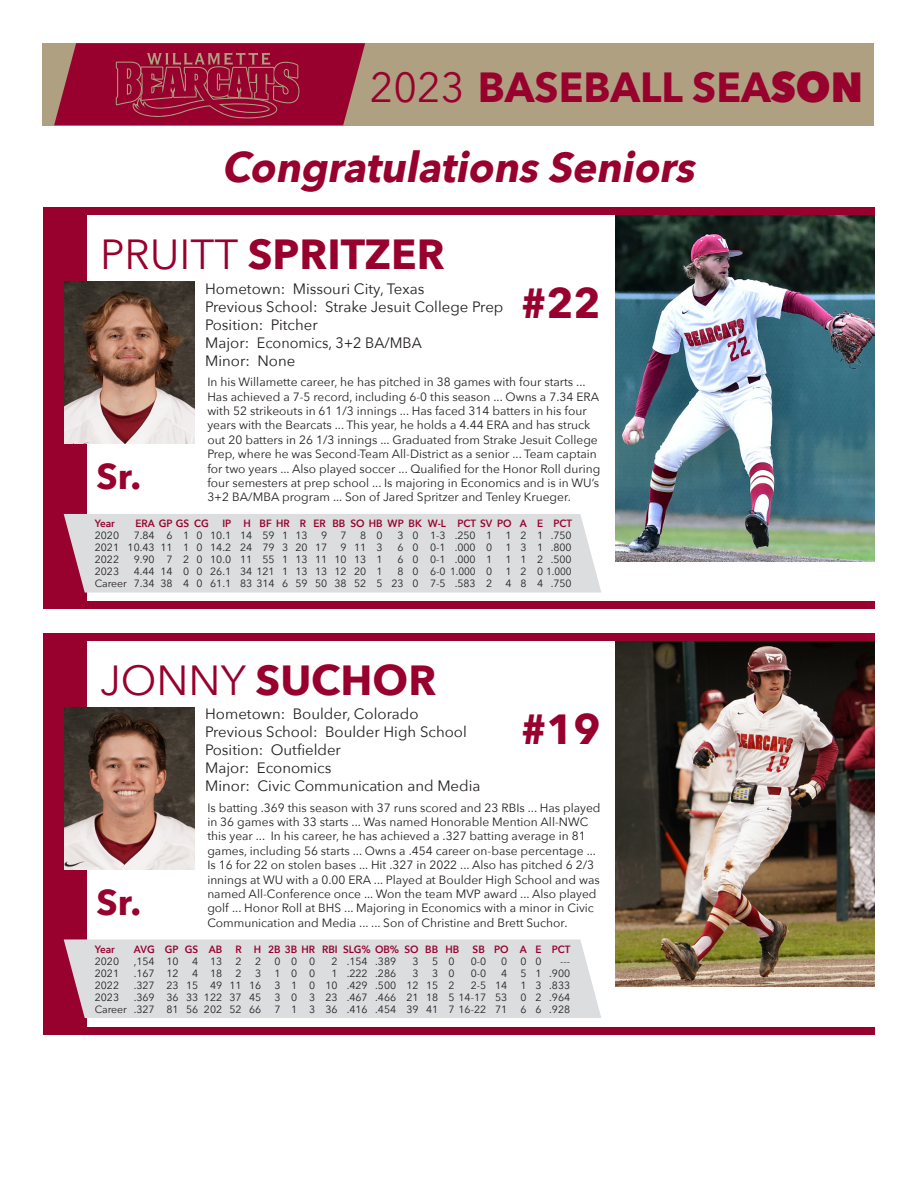
<style>
.page{position:relative;width:918px;height:1188px;background:#fff}
.page>*{position:absolute;margin:0;border:0;box-sizing:border-box;transform-origin:0 0}
.Player__Name{font:700 42px "Avenir Next";color:#98012d}
.t1{font:italic 700 42px "Avenir Next";color:#98012d}
.t2{font:700 36px "Avenir Next";color:#98012d}
.Player__hometown{font:15px/18px "Avenir Next";color:#231f20}
.Player__Details{font:15px "Avenir Next";color:#231f20}
.t3{font:12px/14.4px "Avenir Next";color:#231f20}
.t4{font:10.5px "Avenir Next";color:#231f20}
.t5{font:600 10.5px "Avenir Next";color:#98012d;scale:.95 1}
.s1{font-weight:400}
.s2{font-weight:800}
</style>
<div class="page">
<div style="left:42px;top:43px;width:832px;height:82px;background:#aea081"></div>
<svg style="left:54px;top:43px;width:311px;height:82px;background:#9b1939"></svg>
<div style="left:43px;top:210px;width:43px;height:395px;background:#98012d"></div>
<img style="left:616px;top:215px;width:259px;height:346px">
<div style="left:43px;top:602px;width:832px;height:7px;background:#98012d"></div>
<img style="left:65px;top:282px;width:129px;height:162px">
<div style="left:64px;top:514px;width:537px;height:79px;background:#dcdddf"></div>
<div style="left:43px;top:207px;width:832px;height:8px;background:#98012d"></div>
<div style="left:43px;top:636px;width:43px;height:395px;background:#98012d"></div>
<img style="left:616px;top:640px;width:259px;height:347px">
<div style="left:43px;top:1027px;width:832px;height:8px;background:#98012d"></div>
<img style="left:65px;top:707px;width:129px;height:162px">
<div style="left:64px;top:939px;width:537px;height:79px;background:#dcdddf"></div>
<div style="left:43px;top:633px;width:832px;height:7px;background:#98012d"></div>
<p class="Player__Name" style="left:370px;top:51px;width:495px"><span class="s1">2023</span> BASEBALL SEA<span class="s2">SON</span></p>
<p class="t1" style="left:221px;top:131px;width:487px">CongratulationsSeniors</p>
<p class="Player__Name" style="left:100px;top:218px;width:346px"><span class="s1">PRUITT</span> SPRITZER</p>
<p class="Player__hometown" style="left:205px;top:279px;width:221px">Hometown: Missouri City, Texas</p>
<p class="Player__hometown" style="left:205px;top:297px;width:300px">Previous School: Strake Jesuit College Prep<br>Position: Pitcher</p>
<p class="Player__Details" style="left:205px;top:330px;width:218px">Major: Economics, 3+2 BA/MBA</p>
<p class="Player__Details" style="left:205px;top:348px;width:92px">Minor: None</p>
<p class="Player__Name" style="left:521px;top:267px;width:81px">#22</p>
<p class="t2" style="left:97px;top:445px;width:46px">Sr.</p>
<p class="t3" style="left:207px;top:374px;width:395px">In his Willamette career, he has pitched in 38 games with four starts ...<br>Has achieved a 7-5 record, including 6-0 this season ... Owns a 7.34 ERA with 52 strikeouts in 61 1/3 innings ... Has faced 314 batters in his four years with the Bearcats ... This year, he holds a 4.44 ERA and has struck out 20 batters in 26 1/3 innings ... Graduated from Strake Jesuit College Prep, where he was Second-Team All-District as a senior ... Team captain for two years ... Also played soccer ... Qualified for the Honor Roll during four semesters at prep school ... Is majoring in Economics and is in WU’s 3+2 BA/MBA program ... Son of Jared Spritzer and Tenley Krueger.</p>
<p class="t5" style="left:95px;top:514px;width:23px">Year</p>
<p class="t5" style="left:136px;top:514px;width:79px">ERA GP GS CG</p>
<p class="t5" style="left:222px;top:514px;width:370px">IP H BF HR R ER BB SO HB WP BK W-L PCT SV PO A E PCT</p>
<p class="t4" style="left:95px;top:526px;width:26px">2020</p>
<p class="t4" style="left:134px;top:526px;width:175px">7.84 6 1 0 10.1 14 59 1 13</p>
<p class="t4" style="left:321px;top:526px;width:8px">9</p>
<p class="t4" style="left:341px;top:526px;width:8px">7</p>
<p class="t4" style="left:360px;top:526px;width:24px">8 0</p>
<p class="t4" style="left:398px;top:526px;width:96px">3 0 1-3 .250 1</p>
<p class="t4" style="left:506px;top:526px;width:68px">1 2 1 .750</p>
<p class="t4" style="left:95px;top:538px;width:234px">2021 10.43 11 1 0 14.2 24 79 3 20 17</p>
<p class="t4" style="left:341px;top:538px;width:44px">911 3</p>
<p class="t4" style="left:398px;top:538px;width:96px">6 0 0-1 .000 0</p>
<p class="t4" style="left:506px;top:538px;width:68px">1 3 1 .800</p>
<p class="t4" style="left:95px;top:550px;width:26px">2022</p>
<p class="t4" style="left:134px;top:550px;width:250px">9.90 7 2 0 10.0 11 55 1 13 11 10 13 1</p>
<p class="t4" style="left:398px;top:550px;width:96px">6 0 0-1 .000 1</p>
<p class="t4" style="left:506px;top:550px;width:68px">1 1 2 .500</p>
<p class="t4" style="left:95px;top:562px;width:26px">2023</p>
<p class="t4" style="left:134px;top:562px;width:250px">4.44 14 0 0 26.1 34 121 1 13 13 12 20 1</p>
<p class="t4" style="left:398px;top:562px;width:96px">8 0 6-0 1.000 0</p>
<p class="t4" style="left:506px;top:562px;width:68px">1 2 0 1.000</p>
<p class="t4" style="left:95px;top:574px;width:399px">Career 7.34 38 4 0 61.1 83 314 6 59 50 38 52 5 23 0 7-5 .583 2</p>
<p class="t4" style="left:506px;top:574px;width:68px">4 8 4 .750</p>
<p class="Player__Name" style="left:100px;top:643px;width:338px"><span class="s1">JONNY</span> SUCHOR</p>
<p class="Player__hometown" style="left:205px;top:704px;width:215px">Hometown: Boulder, Colorado</p>
<p class="Player__hometown" style="left:205px;top:722px;width:263px">Previous School: Boulder High School<br>Position: Outfielder</p>
<p class="Player__Details" style="left:205px;top:755px;width:128px">Major: Economics</p>
<p class="Player__Details" style="left:205px;top:773px;width:277px">Minor: Civic Communication and Media</p>
<p class="Player__Name" style="left:521px;top:693px;width:81px">#19</p>
<p class="t2" style="left:97px;top:871px;width:46px">Sr.</p>
<p class="t3" style="left:207px;top:800px;width:395px">Is batting .369 this season with 37 runs scored and 23 RBIs ... Has played in 36 games with 33 starts ... Was named Honorable Mention All-NWC this year ... In his career, he has achieved a .327 batting average in 81 games, including 56 starts ... Owns a .454 career on-base percentage ...<br>Is 16 for 22 on stolen bases ... Hit .327 in 2022 ... Also has pitched 6 2/3 innings at WU with a 0.00 ERA ... Played at Boulder High School and was named All-Conference once ... Won the team MVP award ... Also played golf ... Honor Roll at BHS ... Majoring in Economics with a minor in Civic Communication and Media ... ... Son of Christine and Brett Suchor.</p>
<p class="t5" style="left:95px;top:940px;width:23px">Year</p>
<p class="t5" style="left:134px;top:940px;width:94px">AVG GP GS AB</p>
<p class="t5" style="left:235px;top:940px;width:237px">R H 2B 3B HR RBI SLG% OB% SO BB HB</p>
<p class="t5" style="left:473px;top:940px;width:104px">SB PO A E PCT</p>
<p class="t4" style="left:95px;top:952px;width:26px">2020</p>
<p class="t4" style="left:134px;top:952px;width:47px">,154 10</p>
<p class="t4" style="left:192px;top:952px;width:32px">4 13</p>
<p class="t4" style="left:236px;top:952px;width:8px">2</p>
<p class="t4" style="left:255px;top:952px;width:8px">2</p>
<p class="t4" style="left:275px;top:952px;width:42px">000</p>
<p class="t4" style="left:332px;top:952px;width:66px">2 .154 .389</p>
<p class="t4" style="left:413px;top:952px;width:8px">3</p>
<p class="t4" style="left:432px;top:952px;width:24px">5 0</p>
<p class="t4" style="left:471px;top:952px;width:17px">0-0</p>
<p class="t4" style="left:501px;top:952px;width:8px">0</p>
<p class="t4" style="left:521px;top:952px;width:23px">0 0</p>
<p class="t4" style="left:560px;top:952px;width:12px">---</p>
<p class="t4" style="left:95px;top:964px;width:26px">2021</p>
<p class="t4" style="left:134px;top:964px;width:47px">.167 12</p>
<p class="t4" style="left:192px;top:964px;width:32px">4 18</p>
<p class="t4" style="left:236px;top:964px;width:8px">2</p>
<p class="t4" style="left:255px;top:964px;width:8px">3</p>
<p class="t4" style="left:275px;top:964px;width:42px">100</p>
<p class="t4" style="left:332px;top:964px;width:66px">1 .222 .286</p>
<p class="t4" style="left:413px;top:964px;width:8px">3</p>
<p class="t4" style="left:432px;top:964px;width:24px">3 0</p>
<p class="t4" style="left:471px;top:964px;width:17px">0-0</p>
<p class="t4" style="left:501px;top:964px;width:8px">4</p>
<p class="t4" style="left:521px;top:964px;width:51px">5 1 .900</p>
<p class="t4" style="left:95px;top:976px;width:26px">2022</p>
<p class="t4" style="left:134px;top:976px;width:129px">.327 23 15 49 11 16</p>
<p class="t4" style="left:275px;top:976px;width:182px">3 1 0 10 .429 .500 12 15 2</p>
<p class="t4" style="left:471px;top:976px;width:38px">2-5 14</p>
<p class="t4" style="left:521px;top:976px;width:51px">1 3 .833</p>
<p class="t4" style="left:95px;top:988px;width:26px">2023</p>
<p class="t4" style="left:134px;top:988px;width:129px">.369 36 33 122 37 45</p>
<p class="t4" style="left:275px;top:988px;width:234px">3 0 3 23 .467 .466 21 18 5 14-17 53</p>
<p class="t4" style="left:521px;top:988px;width:51px">0 2 .964</p>
<p class="t4" style="left:95px;top:1000px;width:168px">Career .327 81 56 202 52 66</p>
<p class="t4" style="left:275px;top:1000px;width:234px">7 1 3 36 .416 .454 39 41 7 16-22 71</p>
<p class="t4" style="left:521px;top:1000px;width:51px">6 6 .928</p>
</div>
